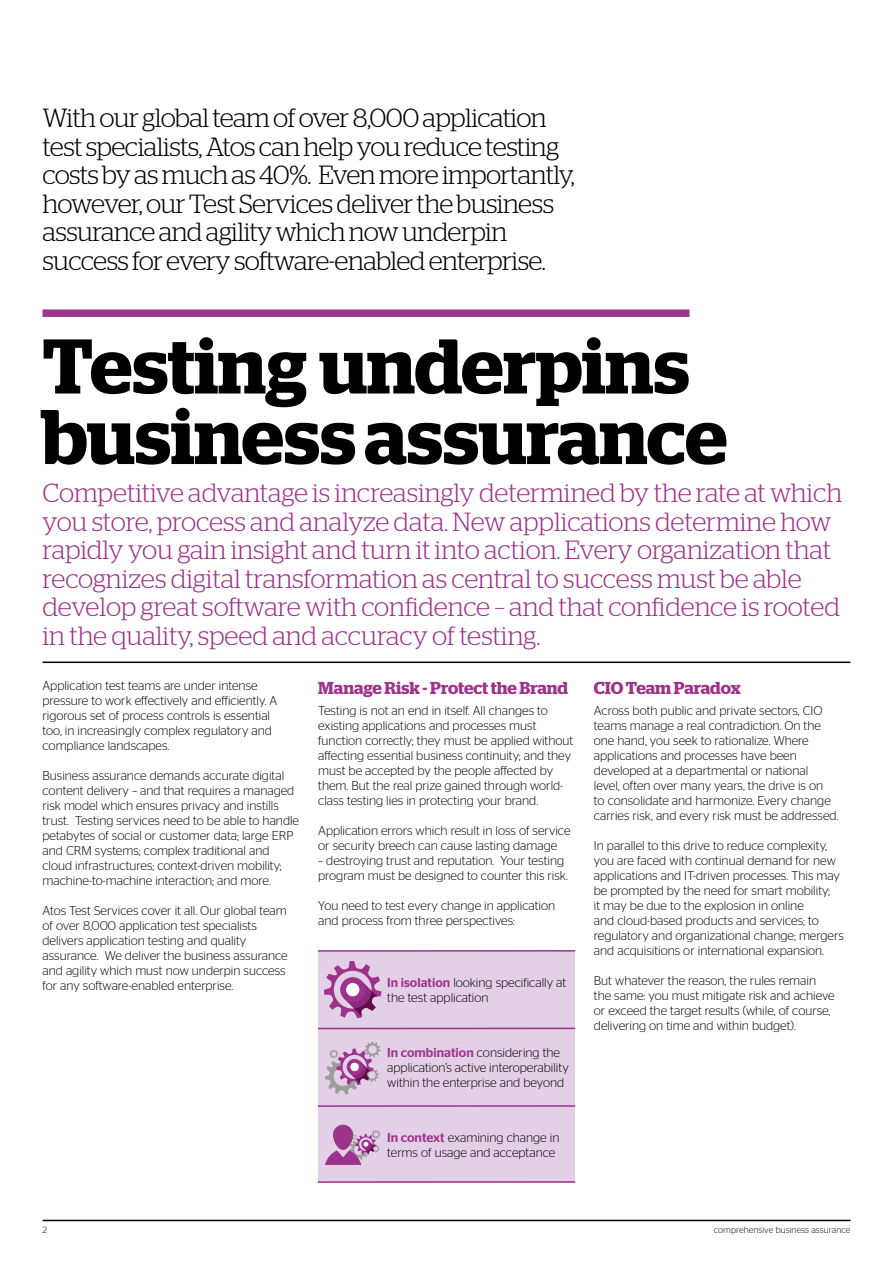
<style>
.page{position:relative;width:893px;height:1263px;background:#fff}
.page>*{position:absolute;margin:0;border:0;box-sizing:border-box;transform-origin:0 0}
.t1{font:600 77.25px/70.5px "Stag";letter-spacing:-.005em;color:#000}
.t2{font:300 26.25px/28.5px "Stag";letter-spacing:-.005em;color:#9d338a}
.t3{font:300 26.25px/28.5px "Stag";letter-spacing:-.025em;color:#000}
.t4{font:600 17.25px "Stag";color:#9d338a}
.t5{font:300 12.75px/15px "Stag Sans";color:#000}
.t6{font:300 9px "Stag Sans";letter-spacing:.01em;color:#000}
.s1{font-weight:500;color:#9d338a}
</style>
<div class="page">
<hr style="left:43px;top:661px;width:807px;height:2px;background:#000">
<div style="left:43px;top:309px;width:646px;height:8px;background:#9d338a"></div>
<div style="left:318px;top:951px;width:257px;height:232px;background:#e3cfe6"></div>
<svg style="left:324px;top:961px;width:57px;height:57px"></svg>
<div style="left:340px;top:977px;width:25px;height:25px;background:#9d338a;border-radius:50%"></div>
<div style="left:346px;top:983px;width:13px;height:13px;background:#fff;border-radius:50%"></div>
<svg style="left:325px;top:1041px;width:56px;height:53px"></svg>
<div style="left:347px;top:1059px;width:16px;height:16px;background:#9d338a;border-radius:50%"></div>
<div style="left:350px;top:1063px;width:9px;height:8px;background:#fff;border-radius:50%"></div>
<div style="left:333px;top:1125px;width:20px;height:25px;background:#9d338a;border-radius:10px"></div>
<svg style="left:325px;top:1130px;width:56px;height:35px"></svg>
<hr style="left:318px;top:1028px;width:257px;height:1px;background:#9d338a">
<hr style="left:318px;top:950px;width:257px;height:2px;background:#9d338a">
<hr style="left:318px;top:1181px;width:257px;height:2px;background:#9d338a">
<hr style="left:318px;top:1105px;width:257px;height:2px;background:#9d338a">
<hr style="left:43px;top:1220px;width:807px;height:1px;background:#000">
<p class="t3" style="left:43px;top:103px;width:534px">With our global team of over 8,000 application test specialists, Atos can help you reduce testing costs by as much as 40%. Even more importantly, however, our Test Services deliver the business assurance and agility which now underpin success for every software-enabled enterprise.</p>
<h1 class="t1" style="left:43px;top:331px;width:686px">Testing underpins business assurance</h1>
<p class="t2" style="left:43px;top:478px;width:801px">Competitive advantage is increasingly determined by the rate at which you store, process and analyze data. New applications determine how rapidly you gain insight and turn it into action. Every organization that recognizes digital transformation as central to success must be able develop great software with confidence – and that confidence is rooted in the quality, speed and accuracy of testing.</p>
<p class="t5" style="left:43px;top:678px;width:236px">Application test teams are under intense pressure to work effectively and efficiently. A rigorous set of process controls is essential too, in increasingly complex regulatory and compliance landscapes.</p>
<p class="t5" style="left:43px;top:768px;width:258px">Business assurance demands accurate digital content delivery – and that requires a managed risk model which ensures privacy and instills trust. Testing services need to be able to handle petabytes of social or customer data; large ERP and CRM systems; complex traditional and cloud infrastructures; context-driven mobility; machine-to-machine interaction; and more.</p>
<p class="t5" style="left:43px;top:903px;width:247px">Atos Test Services cover it all. Our global team of over 8,000 application test specialists delivers application testing and quality assurance. We deliver the business assurance and agility which must now underpin success for any software-enabled enterprise.</p>
<h3 class="t4" style="left:318px;top:678px;width:252px">Manage Risk - Protect the Brand</h3>
<p class="t5" style="left:318px;top:703px;width:256px">Testing is not an end in itself. All changes to existing applications and processes must function correctly; they must be applied without affecting essential business continuity; and they must be accepted by the people affected by them. But the real prize gained through world&shy;class testing lies in protecting your brand.</p>
<p class="t5" style="left:318px;top:823px;width:254px">Application errors which result in loss of service or security breech can cause lasting damage</p>
<p class="t5" style="left:318px;top:853px;width:251px">– destroying trust and reputation. Your testing program must be designed to counter this risk.</p>
<p class="t5" style="left:318px;top:898px;width:238px">You need to test every change in application and process from three perspectives:</p>
<p class="t5" style="left:387px;top:975px;width:181px"><span class="s1">In isolation</span> looking specifically at the test application</p>
<p class="t5" style="left:387px;top:1045px;width:183px"><span class="s1">In combination</span> considering the application’s active interoperability within the enterprise and beyond</p>
<p class="t5" style="left:387px;top:1130px;width:174px"><span class="s1">In context</span> examining change in terms of usage and acceptance</p>
<h3 class="t4" style="left:594px;top:678px;width:148px">CIO Team Paradox</h3>
<p class="t5" style="left:594px;top:703px;width:246px">Across both public and private sectors, CIO teams manage a real contradiction. On the one hand, you seek to rationalize. Where applications and processes have been developed at a departmental or national<br>level, often over many years, the drive is on<br>to consolidate and harmonize. Every change carries risk, and every risk must be addressed.</p>
<p class="t5" style="left:594px;top:838px;width:251px">In parallel to this drive to reduce complexity, you are faced with continual demand for new applications and IT-driven processes. This may be prompted by the need for smart mobility;<br>it may be due to the explosion in online<br>and cloud-based products and services; to regulatory and organizational change; mergers and acquisitions or international expansion.</p>
<p class="t5" style="left:594px;top:973px;width:242px">But whatever the reason, the rules remain the same: you must mitigate risk and achieve or exceed the target results (while, of course, delivering on time and within budget).</p>
<p class="t6" style="left:43px;top:1225px;width:6px">2</p>
<p class="t6" style="left:714px;top:1225px;width:138px">comprehensive business assurance</p>
</div>
